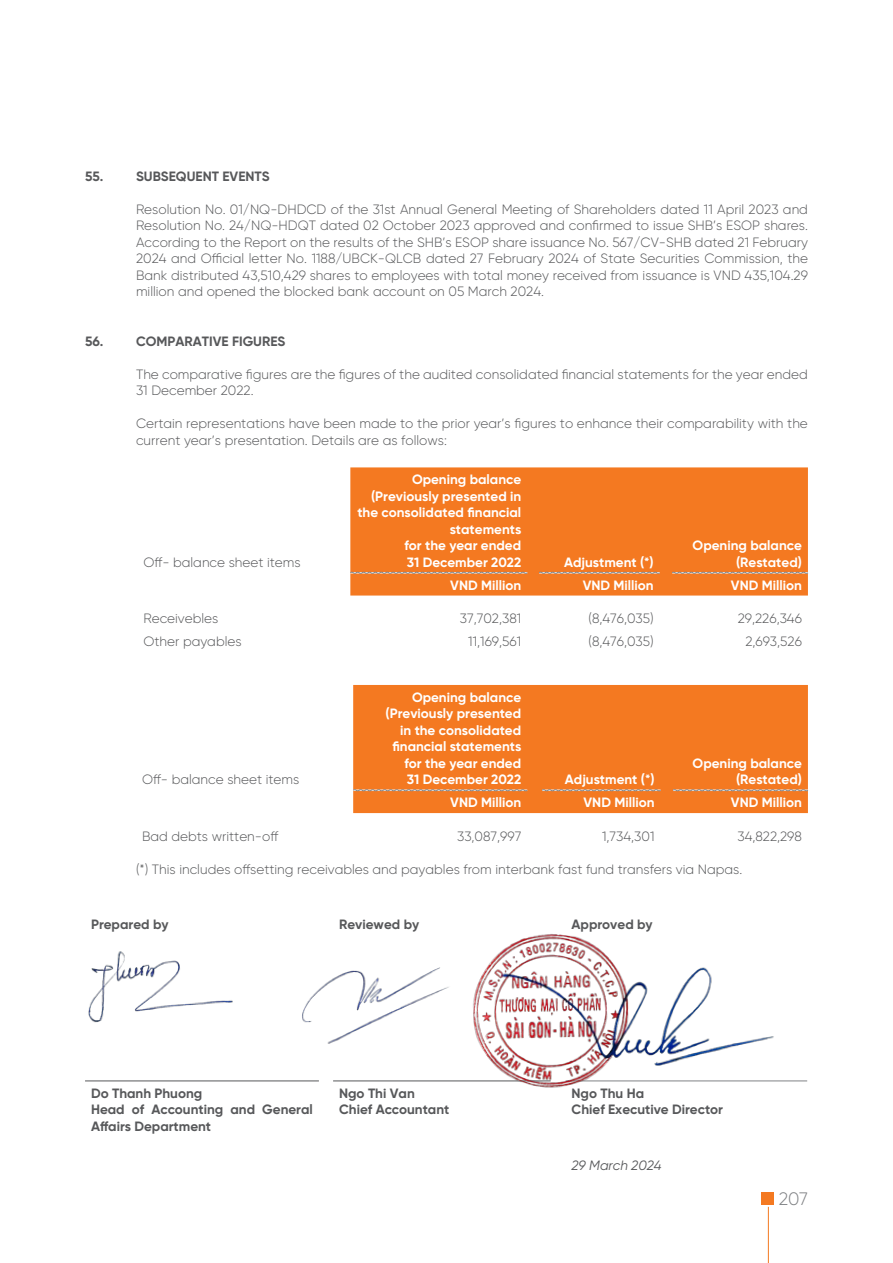
<style>
.page{position:relative;width:893px;height:1263px;background:#fff}
.page>*{position:absolute;margin:0;border:0;box-sizing:border-box;transform-origin:0 0}
.t1{font:300 18px "SVN Gilroy";color:#808285}
.vy_Tieu_de{font:300 13.5px/16.5px "SVN Gilroy";color:#57585a}
.vy_Tieu_de-2{font:700 13.5px/16.5px "SVN Gilroy";color:#fff;text-align:right}
.vy_Tieu_de-3{font:700 13.5px/16.5px "SVN Gilroy";color:#57585a}
.vy_Tieu_de-4{font:italic 13.5px "SVN Gilroy";color:#57585a}
</style>
<div class="page">
<div style="left:761px;top:1192px;width:13px;height:13px;background:#f47921"></div>
<hr style="left:768px;top:1207px;width:1px;height:56px;background:#f47921">
<div style="left:350px;top:467px;width:458px;height:128px;background:#f47921"></div>
<svg style="left:350px;top:571px;width:178px;height:3px"></svg>
<svg style="left:539px;top:571px;width:121px;height:3px"></svg>
<svg style="left:672px;top:571px;width:136px;height:3px"></svg>
<div style="left:353px;top:685px;width:455px;height:128px;background:#f47921"></div>
<svg style="left:353px;top:789px;width:175px;height:2px"></svg>
<svg style="left:542px;top:789px;width:119px;height:2px"></svg>
<svg style="left:672px;top:789px;width:136px;height:2px"></svg>
<hr style="left:566px;top:1080px;width:241px;height:1px;background:#808285">
<img style="left:85px;top:934px;width:697px;height:154px">
<p class="vy_Tieu_de-3" style="left:85px;top:167px;width:20px">55.</p>
<p class="vy_Tieu_de-3" style="left:136px;top:167px;width:135px">SUBSEQUENT EVENTS</p>
<p class="vy_Tieu_de" style="left:136px;top:200px;width:673px;text-align:justify">Resolution No. 01/NQ-DHDCD of the 31st Annual General Meeting of Shareholders dated 11 April 2023 and Resolution No. 24/NQ-HDQT dated 02 October 2023 approved and confirmed to issue SHB’s ESOP shares.<br>According to the Report on the results of the SHB’s ESOP share issuance No. 567/CV-SHB dated 21 February 2024 and Official letter No. 1188/UBCK-QLCB dated 27 February 2024 of State Securities Commission, the Bank distributed 43,510,429 shares to employees with total money received from issuance is VND 435,104.29 million and opened the blocked bank account on 05 March 2024.</p>
<p class="vy_Tieu_de-3" style="left:85px;top:332px;width:20px">56.</p>
<p class="vy_Tieu_de-3" style="left:136px;top:332px;width:151px">COMPARATIVE FIGURES</p>
<p class="vy_Tieu_de" style="left:136px;top:365px;width:673px">The comparative figures are the figures of the audited consolidated financial statements for the year ended<br>31 December 2022.</p>
<p class="vy_Tieu_de" style="left:136px;top:415px;width:673px">Certain representations have been made to the prior year’s figures to enhance their comparability with the current year’s presentation. Details are as follows:</p>
<p class="vy_Tieu_de" style="left:143px;top:553px;width:159px">Off- balance sheet items</p>
<p class="vy_Tieu_de-2" style="left:412px;top:470px;width:111px">Opening balance</p>
<p class="vy_Tieu_de-2" style="left:357px;top:487px;width:165px">(Previously presented in the consolidated financial statements</p>
<p class="vy_Tieu_de-2" style="left:404px;top:536px;width:118px">for the year ended</p>
<p class="vy_Tieu_de-2" style="left:407px;top:553px;width:116px">31 December 2022</p>
<p class="vy_Tieu_de-2" style="left:564px;top:553px;width:91px">Adjustment (*)</p>
<p class="vy_Tieu_de-2" style="left:693px;top:536px;width:111px">Opening balance</p>
<p class="vy_Tieu_de-2" style="left:736px;top:553px;width:67px">(Restated)</p>
<p class="vy_Tieu_de-2" style="left:450px;top:576px;width:72px">VND Million</p>
<p class="vy_Tieu_de-2" style="left:583px;top:576px;width:72px">VND Million</p>
<p class="vy_Tieu_de-2" style="left:731px;top:576px;width:72px">VND Million</p>
<p class="vy_Tieu_de" style="left:143px;top:609px;width:76px">Receivebles</p>
<p class="vy_Tieu_de" style="left:460px;top:609px;width:63px">37,702,381</p>
<p class="vy_Tieu_de" style="left:588px;top:609px;width:67px">(8,476,035)</p>
<p class="vy_Tieu_de" style="left:738px;top:609px;width:66px">29,226,346</p>
<p class="vy_Tieu_de" style="left:143px;top:632px;width:100px">Other payables</p>
<p class="vy_Tieu_de" style="left:468px;top:632px;width:55px">11,169,561</p>
<p class="vy_Tieu_de" style="left:588px;top:632px;width:67px">(8,476,035)</p>
<p class="vy_Tieu_de" style="left:745px;top:632px;width:58px">2,693,526</p>
<p class="vy_Tieu_de" style="left:142px;top:770px;width:159px">Off- balance sheet items</p>
<p class="vy_Tieu_de-2" style="left:412px;top:688px;width:111px">Opening balance</p>
<p class="vy_Tieu_de-2" style="left:386px;top:704px;width:137px">(Previously presented in the consolidated financial statements</p>
<p class="vy_Tieu_de-2" style="left:404px;top:754px;width:118px">for the year ended</p>
<p class="vy_Tieu_de-2" style="left:407px;top:770px;width:116px">31 December 2022</p>
<p class="vy_Tieu_de-2" style="left:565px;top:770px;width:91px">Adjustment (*)</p>
<p class="vy_Tieu_de-2" style="left:693px;top:754px;width:111px">Opening balance</p>
<p class="vy_Tieu_de-2" style="left:736px;top:770px;width:67px">(Restated)</p>
<p class="vy_Tieu_de-2" style="left:450px;top:793px;width:72px">VND Million</p>
<p class="vy_Tieu_de-2" style="left:584px;top:793px;width:72px">VND Million</p>
<p class="vy_Tieu_de-2" style="left:731px;top:793px;width:72px">VND Million</p>
<p class="vy_Tieu_de" style="left:142px;top:827px;width:138px">Bad debts written-off</p>
<p class="vy_Tieu_de" style="left:457px;top:827px;width:66px">33,087,997</p>
<p class="vy_Tieu_de" style="left:602px;top:827px;width:54px">1,734,301</p>
<p class="vy_Tieu_de" style="left:737px;top:827px;width:66px">34,822,298</p>
<p class="vy_Tieu_de" style="left:136px;top:860px;width:608px">(*) This includes offsetting receivables and payables from interbank fast fund transfers via Napas.</p>
<p class="vy_Tieu_de-3" style="left:91px;top:916px;width:79px">Prepared by</p>
<p class="vy_Tieu_de-3" style="left:339px;top:916px;width:82px">Reviewed by</p>
<p class="vy_Tieu_de-3" style="left:572px;top:916px;width:83px">Approved by</p>
<p class="vy_Tieu_de-3" style="left:91px;top:1084px;width:113px">Do Thanh Phuong</p>
<p class="vy_Tieu_de-3" style="left:91px;top:1100px;width:223px">Head of Accounting and General<br>Affairs Department</p>
<p class="vy_Tieu_de-3" style="left:339px;top:1084px;width:77px">Ngo Thi Van</p>
<p class="vy_Tieu_de-3" style="left:339px;top:1100px;width:112px">Chief Accountant</p>
<p class="vy_Tieu_de-3" style="left:572px;top:1084px;width:74px">Ngo Thu Ha</p>
<p class="vy_Tieu_de-3" style="left:572px;top:1100px;width:153px">Chief Executive Director</p>
<p class="vy_Tieu_de-4" style="left:572px;top:1156px;width:92px">29 March 2024</p>
<h1 class="t1" style="left:779px;top:1186px;width:31px">207</h1>
</div>
